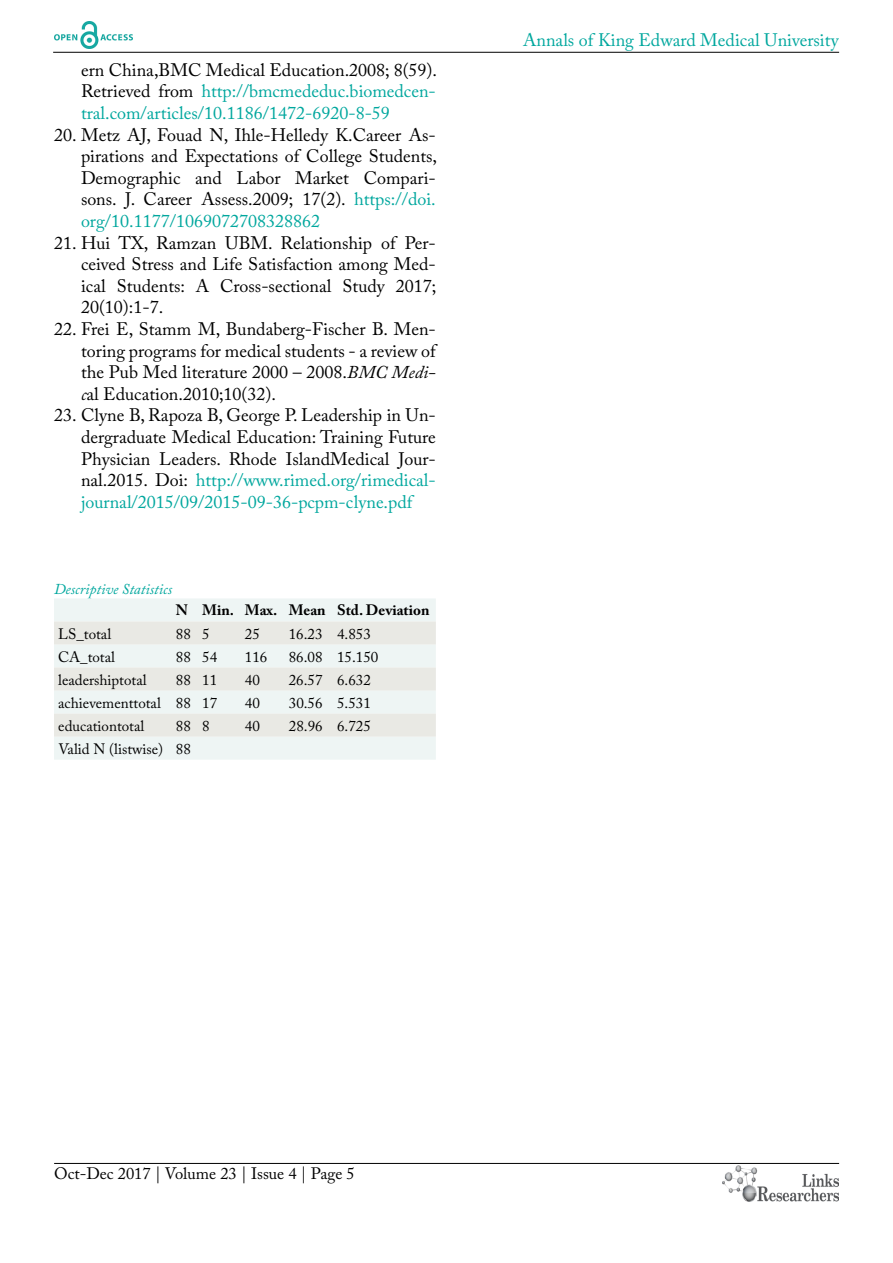
<style>
.page{position:relative;width:893px;height:1263px;background:#fff}
.page>*{position:absolute;margin:0;border:0;box-sizing:border-box;transform-origin:0 0}
.t1{font:18px/21.6px "Adobe Caslon Pro";color:#000;text-align:justify}
.t2{font:18px/21.6px "Adobe Caslon Pro";color:#00a79e;text-align:justify}
.t3{font:16.5px "Adobe Caslon Pro";color:#000}
.t4{font:15px "Adobe Caslon Pro";color:#000}
.t5{font:700 15px "Adobe Caslon Pro";color:#000}
.t6{font:italic 15px "Adobe Caslon Pro";color:#00a79e}
.s1{color:#000}
.s2{color:#00a79e}
.s3{font-style:italic}
</style>
<div class="page">
<hr style="left:53px;top:52px;width:786px;height:1px;background:#000">
<hr style="left:54px;top:1163px;width:785px;height:1px;background:#000">
<img style="left:722px;top:1166px;width:117px;height:36px">
<img style="left:54px;top:22px;width:78px;height:27px">
<div style="left:54px;top:599px;width:382px;height:161px;background:#eef5f4"></div>
<svg style="left:54px;top:621px;width:382px;height:116px;background:#ebedea"></svg>
<p class="t2" style="left:81px;top:59px;width:358px"><span class="s1">ern China,BMC Medical Education.2008; 8(59).<br>Retrieved from</span> http://bmcmededuc.biomedcen&shy;tral.com/articles/10.1186/1472-6920-8-59</p>
<p class="t1" style="left:81px;top:124px;width:358px;text-indent:-27px">20. Metz AJ, Fouad N, Ihle-Helledy K.Career As&shy;pirations and Expectations of College Students, Demographic and Labor Market Compari&shy;sons. J. Career Assess.2009; 17(2). <span class="s2">https://doi. org/10.1177/1069072708328862</span></p>
<p class="t1" style="left:81px;top:232px;width:357px;text-indent:-27px">21. Hui TX, Ramzan UBM. Relationship of Per&shy;ceived Stress and Life Satisfaction among Med&shy;ical Students: A Cross-sectional Study 2017; 20(10):1-7.</p>
<p class="t1" style="left:81px;top:318px;width:356px;text-indent:-27px">22. Frei E, Stamm M, Bundaberg-Fischer B. Men&shy;toring programs for medical students - a review of the Pub Med literature 2000 – 2008.<span class="s3">BMC Medi&shy;c</span>al Education.2010;10(32).</p>
<p class="t1" style="left:81px;top:404px;width:356px;text-indent:-27px">23. Clyne B, Rapoza B, George P. Leadership in Un&shy;dergraduate Medical Education: Training Future Physician Leaders. Rhode IslandMedical Jour&shy;nal.2015. Doi: <span class="s2">http://www.rimed.org/rimedical&shy;journal/2015/09/2015-09-36-pcpm-clyne.pdf</span></p>
<p class="t6" style="left:54px;top:580px;width:120px">Descriptive Statistics</p>
<p class="t5" style="left:176px;top:601px;width:255px">N Min. Max. Mean Std. Deviation</p>
<p class="t4" style="left:58px;top:624px;width:54px">LS_total</p>
<p class="t4" style="left:176px;top:624px;width:35px">88 5</p>
<p class="t4" style="left:245px;top:624px;width:16px">25</p>
<p class="t4" style="left:289px;top:624px;width:84px">16.23 4.853</p>
<p class="t4" style="left:58px;top:648px;width:58px">CA_total</p>
<p class="t4" style="left:176px;top:648px;width:43px">88 54</p>
<p class="t4" style="left:245px;top:648px;width:24px">116</p>
<p class="t4" style="left:289px;top:648px;width:91px">86.08 15.150</p>
<p class="t4" style="left:58px;top:671px;width:90px">leadershiptotal</p>
<p class="t4" style="left:176px;top:671px;width:43px">88 11</p>
<p class="t4" style="left:245px;top:671px;width:16px">40</p>
<p class="t4" style="left:289px;top:671px;width:84px">26.57 6.632</p>
<p class="t4" style="left:58px;top:694px;width:160px">achievementtotal 88 17</p>
<p class="t4" style="left:245px;top:694px;width:16px">40</p>
<p class="t4" style="left:289px;top:694px;width:84px">30.56 5.531</p>
<p class="t4" style="left:58px;top:717px;width:87px">educationtotal</p>
<p class="t4" style="left:176px;top:717px;width:35px">88 8</p>
<p class="t4" style="left:245px;top:717px;width:16px">40</p>
<p class="t4" style="left:289px;top:717px;width:84px">28.96 6.725</p>
<p class="t4" style="left:58px;top:740px;width:134px">Valid N (listwise) 88</p>
<p class="t2" style="left:523px;top:29px;width:317px">Annals of King Edward Medical University</p>
<p class="t3" style="left:54px;top:1164px;width:302px">Oct-Dec 2017 | Volume 23 | Issue 4 | Page 5</p>
</div>
